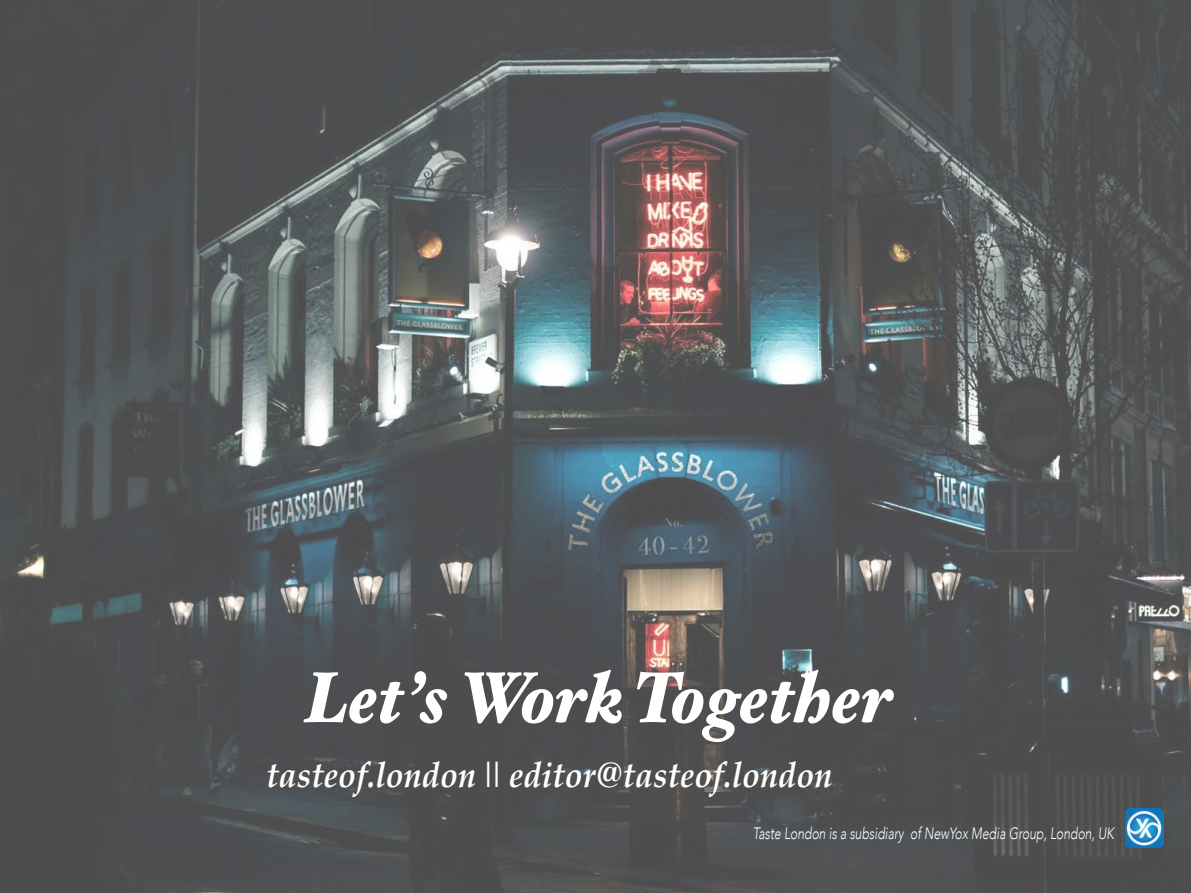
<style>
.page{position:relative;width:1191px;height:893px;background:#fff}
.page>*{position:absolute;margin:0;border:0;box-sizing:border-box;transform-origin:0 0}
.t1{font:italic 900 72px "Hoefler Text";color:#fff;scale:.9 1}
.t2{font:italic 700 36px "Palatino";color:#fff;scale:.9 1}
.t3{font:italic 300 16.5px "Avenir";color:#fff;scale:.74 1}
.s1{font-family:"Avenir";font-weight:300;font-style:normal}
</style>
<div class="page">
<img style="left:0;top:0;width:1191px;height:893px">
<img style="left:1125px;top:808px;width:38px;height:40px">
<h1 class="t1" style="left:305px;top:655px;width:653px">Let’s Work Together</h1>
<h2 class="t2" style="left:266px;top:744px;width:630px">tasteof.london <span class="s1">II</span> editor@tasteof.london</h2>
<p class="t3" style="left:753px;top:823px;width:489px">Taste London is a subsidiary of NewYox Media Group, London, UK</p>
</div>
